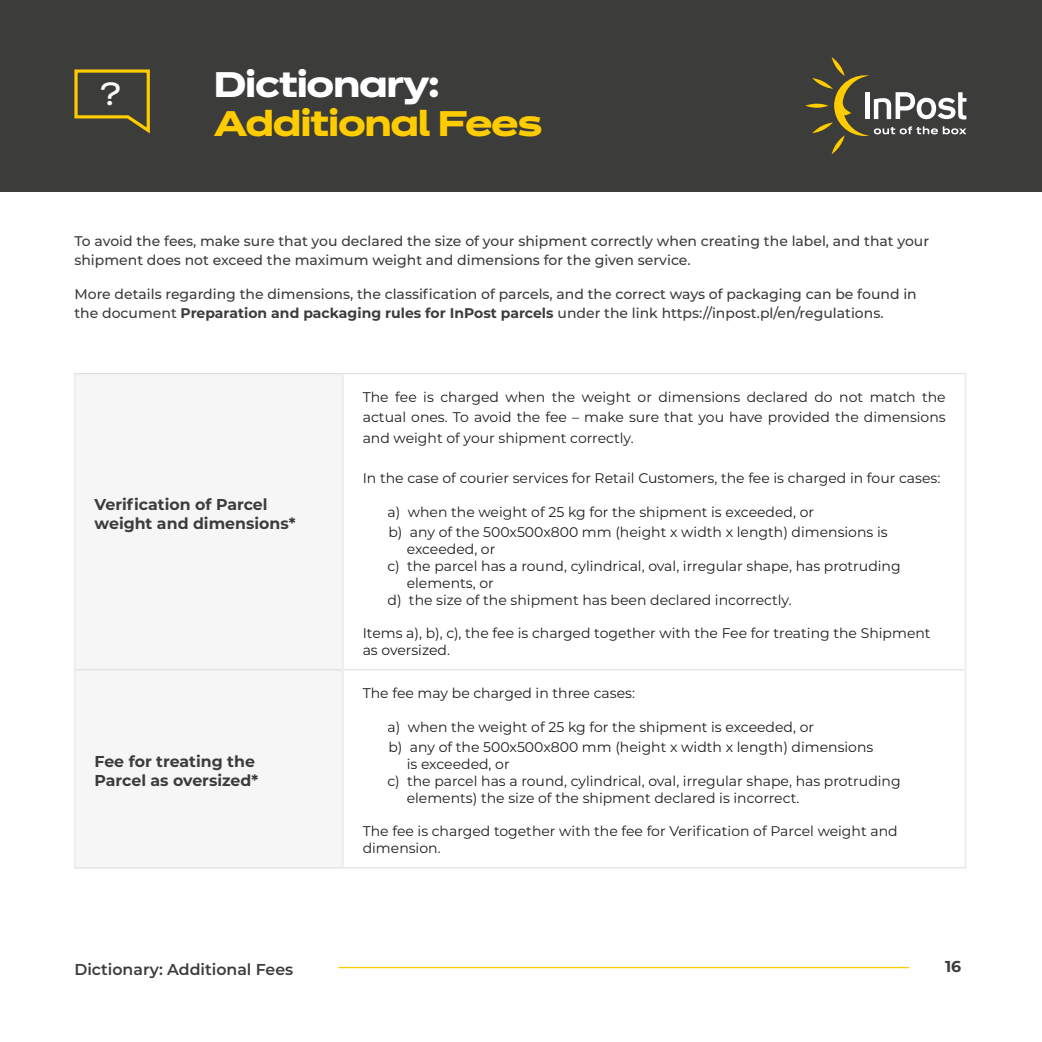
<style>
.page{position:relative;width:1042px;height:1042px;background:#fff}
.page>*{position:absolute;margin:0;border:0;box-sizing:border-box;transform-origin:0 0}
.t1{font:700 35px "Dinamit";letter-spacing:-.02em;color:#fc0}
.t2{font:700 35px "Dinamit";letter-spacing:-.02em;color:#fff}
.t3{font:31.5px "Dinamit";color:#fff}
.t4{font:700 15.75px/18.9px "Montserrat";color:#3c3c3b}
.t5{font:600 15.75px "Montserrat";color:#3c3c3b}
.t6{font:14px/20.3px "Montserrat";color:#1d1d1b}
.t7{font:500 14px/19.2px "Montserrat";color:#3c3c3b}
.s1{font-weight:700}
</style>
<div class="page">
<div style="left:0;top:0;width:1042px;height:191px;background:#3c3c3b"></div>
<svg style="left:805px;top:104px;width:23px;height:4px"></svg>
<svg style="left:812px;top:57px;width:154px;height:97px"></svg>
<svg style="left:74px;top:69px;width:76px;height:65px"></svg>
<div style="left:76px;top:374px;width:266px;height:297px;background:#f6f6f6"></div>
<hr style="left:74px;top:373px;width:269px;height:1px;background:#dadada">
<hr style="left:343px;top:373px;width:623px;height:1px;background:#dadada">
<hr style="left:76px;top:669px;width:266px;height:1px;background:#dadada">
<hr style="left:344px;top:669px;width:620px;height:1px;background:#dadada">
<hr style="left:74px;top:867px;width:269px;height:1px;background:#dadada">
<hr style="left:343px;top:867px;width:623px;height:1px;background:#dadada">
<hr style="left:342px;top:374px;width:2px;height:296px;background:#ededed">
<hr style="left:342px;top:670px;width:2px;height:197px;background:#ededed">
<hr style="left:74px;top:374px;width:2px;height:296px;background:#ededed">
<hr style="left:964px;top:374px;width:2px;height:296px;background:#ededed">
<hr style="left:74px;top:670px;width:2px;height:197px;background:#ededed">
<hr style="left:964px;top:670px;width:2px;height:197px;background:#ededed">
<hr style="left:338px;top:967px;width:571px;height:1px;background:#fc0">
<h2 class="t3" style="left:100px;top:68px;width:22px">?</h2>
<h1 class="t2" style="left:214px;top:54px;width:227px">Dictionary:</h1>
<h1 class="t1" style="left:214px;top:93px;width:330px">Additional Fees</h1>
<p class="t7" style="left:74px;top:230px;width:856px">To avoid the fees, make sure that you declared the size of your shipment correctly when creating the label, and that your shipment does not exceed the maximum weight and dimensions for the given service.</p>
<p class="t7" style="left:74px;top:284px;width:844px">More details regarding the dimensions, the classification of parcels, and the correct ways of packaging can be found in the document <span class="s1">Preparation and packaging rules for InPost parcels</span> under the link https://inpost.pl/en/regulations.</p>
<p class="t4" style="left:95px;top:495px;width:203px">Verification of Parcel weight and dimensions*</p>
<p class="t4" style="left:95px;top:751px;width:165px">Fee for treating the<br>Parcel as oversized*</p>
<p class="t6" style="left:363px;top:386px;width:584px;text-align:justify">The fee is charged when the weight or dimensions declared do not match the actual ones. To avoid the fee – make sure that you have provided the dimensions and weight of your shipment correctly.</p>
<p class="t6" style="left:363px;top:468px;width:579px">In the case of courier services for Retail Customers, the fee is charged in four cases:</p>
<p class="t6" style="left:387px;top:501px;width:502px">a) when the weight of 25 kg for the shipment is exceeded, or<br>b) any of the 500x500x800 mm (height x width x length) dimensions is</p>
<p class="t6" style="left:407px;top:538px;width:90px">exceeded, or</p>
<p class="t6" style="left:387px;top:555px;width:515px">c) the parcel has a round, cylindrical, oval, irregular shape, has protruding</p>
<p class="t6" style="left:407px;top:572px;width:89px">elements, or</p>
<p class="t6" style="left:387px;top:589px;width:406px">d) the size of the shipment has been declared incorrectly.</p>
<p class="t6" style="left:363px;top:624px;width:569px;line-height:16.8px">Items a), b), c), the fee is charged together with the Fee for treating the Shipment as oversized.</p>
<p class="t6" style="left:363px;top:682px;width:274px">The fee may be charged in three cases:</p>
<p class="t6" style="left:387px;top:716px;width:487px">a) when the weight of 25 kg for the shipment is exceeded, or<br>b) any of the 500x500x800 mm (height x width x length) dimensions</p>
<p class="t6" style="left:407px;top:753px;width:104px">is exceeded, or</p>
<p class="t6" style="left:387px;top:770px;width:515px">c) the parcel has a round, cylindrical, oval, irregular shape, has protruding</p>
<p class="t6" style="left:407px;top:787px;width:394px">elements) the size of the shipment declared is incorrect.</p>
<p class="t6" style="left:363px;top:822px;width:536px;line-height:16.8px">The fee is charged together with the fee for Verification of Parcel weight and dimension.</p>
<p class="t5" style="left:74px;top:958px;width:220px">Dictionary: Additional Fees</p>
<p class="t4" style="left:945px;top:956px;width:18px">16</p>
</div>
